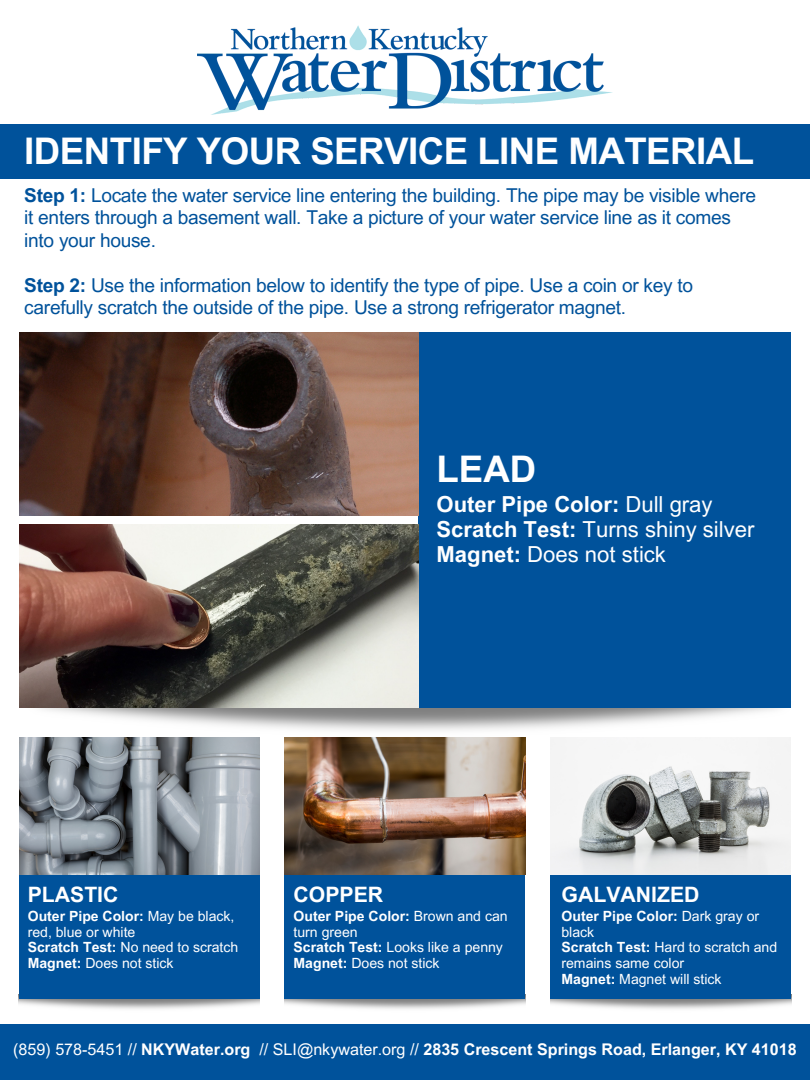
<style>
.page{position:relative;width:810px;height:1080px;background:#fff}
.page>*{position:absolute;margin:0;border:0;box-sizing:border-box;transform-origin:0 0}
.t1{font:700 36.75px "Arial MT Pro";letter-spacing:-.015em;color:#fff}
.t2{font:700 36.69px "Arial MT Pro";color:#fff}
.t3{font:22.12px "Arial MT Pro";color:#fff}
.t4{font:700 22.12px "Arial MT Pro";color:#fff}
.t5{font:700 21.25px "Arial MT Pro";color:#fff}
.t6{font:19.12px/22.5px "Arial MT Pro";letter-spacing:-.015em;color:#00529b}
.t7{font:700 16.12px "Arial MT Pro";color:#fff}
.t8{font:14.06px/15.9px "Arial MT Pro";color:#fff}
.t9{font:700 14.06px/15.9px "Arial MT Pro";color:#fff}
.s1{font-weight:700}
.s2{font-weight:400}
</style>
<div class="page">
<img style="left:24px;top:708px;width:767px;height:30px">
<div style="left:418px;top:332px;width:373px;height:376px;background:#00529b"></div>
<img style="left:19px;top:332px;width:399px;height:184px">
<div style="left:0;top:1024px;width:810px;height:56px;background:#00529b"></div>
<div style="left:19px;top:875px;width:240px;height:124px;background:#00529b"></div>
<div style="left:551px;top:875px;width:240px;height:124px;background:#00529b"></div>
<div style="left:285px;top:875px;width:240px;height:124px;background:#00529b"></div>
<img style="left:550px;top:738px;width:241px;height:137px">
<img style="left:285px;top:738px;width:240px;height:137px">
<img style="left:19px;top:738px;width:240px;height:137px">
<img style="left:19px;top:524px;width:399px;height:184px">
<img style="left:198px;top:25px;width:414px;height:90px">
<div style="left:0;top:124px;width:810px;height:54px;background:#00529b"></div>
<p class="t1" style="left:24px;top:137px;width:731px">IDENTIFY YOUR SERVICE LINE MATERIAL</p>
<p class="t6" style="left:24px;top:186px;width:733px"><span class="s1">Step 1:</span> Locate the water service line entering the building. The pipe may be visible where it enters through a basement wall. Take a picture of your water service line as it comes into your house.</p>
<p class="t6" style="left:24px;top:276px;width:670px"><span class="s1">Step 2:</span> Use the information below to identify the type of pipe. Use a coin or key to carefully scratch the outside of the pipe. Use a strong refrigerator magnet.</p>
<p class="t2" style="left:436px;top:456px;width:101px">LEAD</p>
<p class="t4" style="left:436px;top:496px;width:278px">Outer Pipe Color: <span class="s2">Dull gray</span></p>
<p class="t3" style="left:436px;top:521px;width:319px"><span class="s1">Scratch Test:</span> Turns shiny silver</p>
<p class="t3" style="left:436px;top:546px;width:231px"><span class="s1">Magnet:</span> Does not stick</p>
<p class="t5" style="left:28px;top:886px;width:92px">PLASTIC</p>
<p class="t8" style="left:28px;top:909px;width:208px"><span class="s1">Outer Pipe Color:</span> May be black, red, blue or white</p>
<p class="t8" style="left:28px;top:941px;width:212px"><span class="s1">Scratch Test:</span> No need to scratch</p>
<p class="t8" style="left:28px;top:957px;width:147px"><span class="s1">Magnet:</span> Does not stick</p>
<p class="t5" style="left:294px;top:886px;width:91px">COPPER</p>
<p class="t8" style="left:294px;top:909px;width:216px"><span class="s1">Outer Pipe Color:</span> Brown and can turn green</p>
<p class="t8" style="left:294px;top:941px;width:211px"><span class="s1">Scratch Test:</span> Looks like a penny</p>
<p class="t8" style="left:294px;top:957px;width:148px"><span class="s1">Magnet:</span> Does not stick</p>
<p class="t5" style="left:561px;top:886px;width:140px">GALVANIZED</p>
<p class="t9" style="left:561px;top:909px;width:199px">Outer Pipe Color: <span class="s2">Dark gray or black</span></p>
<p class="t8" style="left:561px;top:941px;width:217px"><span class="s1">Scratch Test:</span> Hard to scratch and remains same color</p>
<p class="t8" style="left:561px;top:973px;width:162px"><span class="s1">Magnet:</span> Magnet will stick</p>
<p class="t7" style="left:13px;top:1044px;width:785px"><span class="s2">(859) 578-5451 //</span> NKYWater.org <span class="s2">// SLI@nkywater.org //</span> 2835 Crescent Springs Road, Erlanger, KY 41018</p>
</div>
